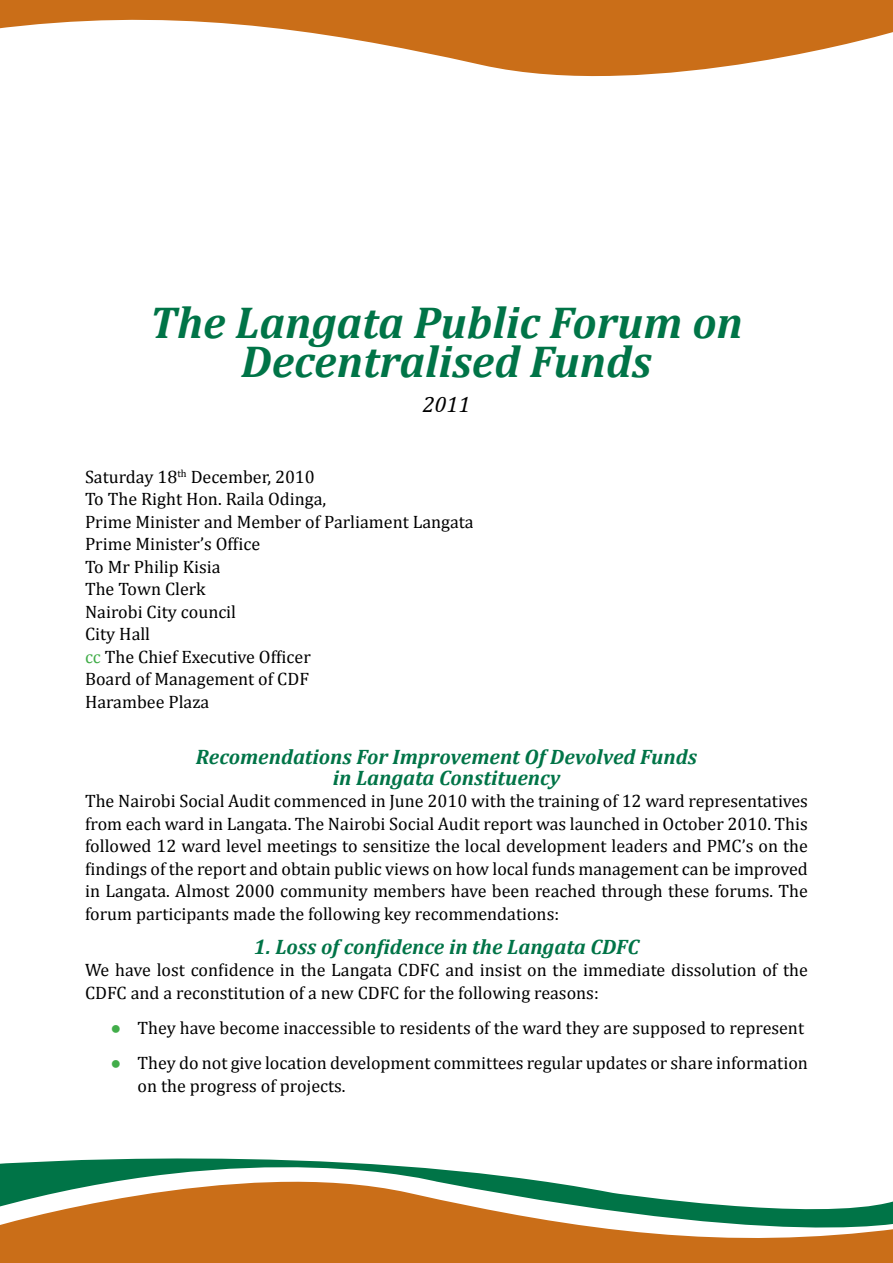
<style>
.page{position:relative;width:893px;height:1263px;background:#fff}
.page>*{position:absolute;margin:0;border:0;box-sizing:border-box;transform-origin:0 0}
.t1{font:italic 700 45px/39px "Cambria";color:#007447;text-align:center}
.t2{font:italic 22.5px "Cambria";color:#000}
.t3{font:italic 700 21px/21px "Cambria";color:#007447;text-align:center}
.t4{font:18px/22.5px "Cambria";color:#000}
.s1{color:#41ad49}
.s2{font-family:"Arial";font-weight:900;color:#41ad49}
</style>
<div class="page">
<div style="left:0;top:1257px;width:893px;height:6px;background:#ca6e18"></div>
<svg style="left:0;top:0;width:893px;height:77px;fill:#ca6e18"></svg>
<svg style="left:0;top:1158px;width:893px;height:99px"></svg>
<h1 class="t1" style="left:150px;top:302px;width:594px">The Langata Public Forum on<br>Decentralised Funds</h1>
<p class="t2" style="left:423px;top:391px;width:49px">2011</p>
<p class="t4" style="left:85px;top:465px;width:390px">Saturday 18<sup>th</sup> December, 2010<br>To The Right Hon. Raila Odinga,<br>Prime Minister and Member of Parliament Langata<br>Prime Minister’s Office<br>To Mr Philip Kisia<br>The Town Clerk<br>Nairobi City council<br>City Hall<br><span class="s1">cc</span> The Chief Executive Officer<br>Board of Management of CDF<br>Harambee Plaza</p>
<p class="t3" style="left:196px;top:746px;width:502px">Recomendations For Improvement Of Devolved Funds in Langata Constituency</p>
<p class="t4" style="left:85px;top:790px;width:724px;text-align:justify">The Nairobi Social Audit commenced in June 2010 with the training of 12 ward representatives from each ward in Langata. The Nairobi Social Audit report was launched in October 2010. This followed 12 ward level meetings to sensitize the local development leaders and PMC’s on the findings of the report and obtain public views on how local funds management can be improved in Langata. Almost 2000 community members have been reached through these forums. The forum participants made the following key recommendations:</p>
<p class="t3" style="left:254px;top:935px;width:387px">1. Loss of confidence in the Langata CDFC</p>
<p class="t4" style="left:85px;top:959px;width:724px">We have lost confidence in the Langata CDFC and insist on the immediate dissolution of the<br>CDFC and a reconstitution of a new CDFC for the following reasons:</p>
<p class="t4" style="left:111px;top:1016px;width:695px"><span class="s2">●</span> They have become inaccessible to residents of the ward they are supposed to represent</p>
<p class="t4" style="left:138px;top:1052px;width:672px;text-indent:-27px"><span class="s2">●</span> They do not give location development committees regular updates or share information on the progress of projects.</p>
</div>
